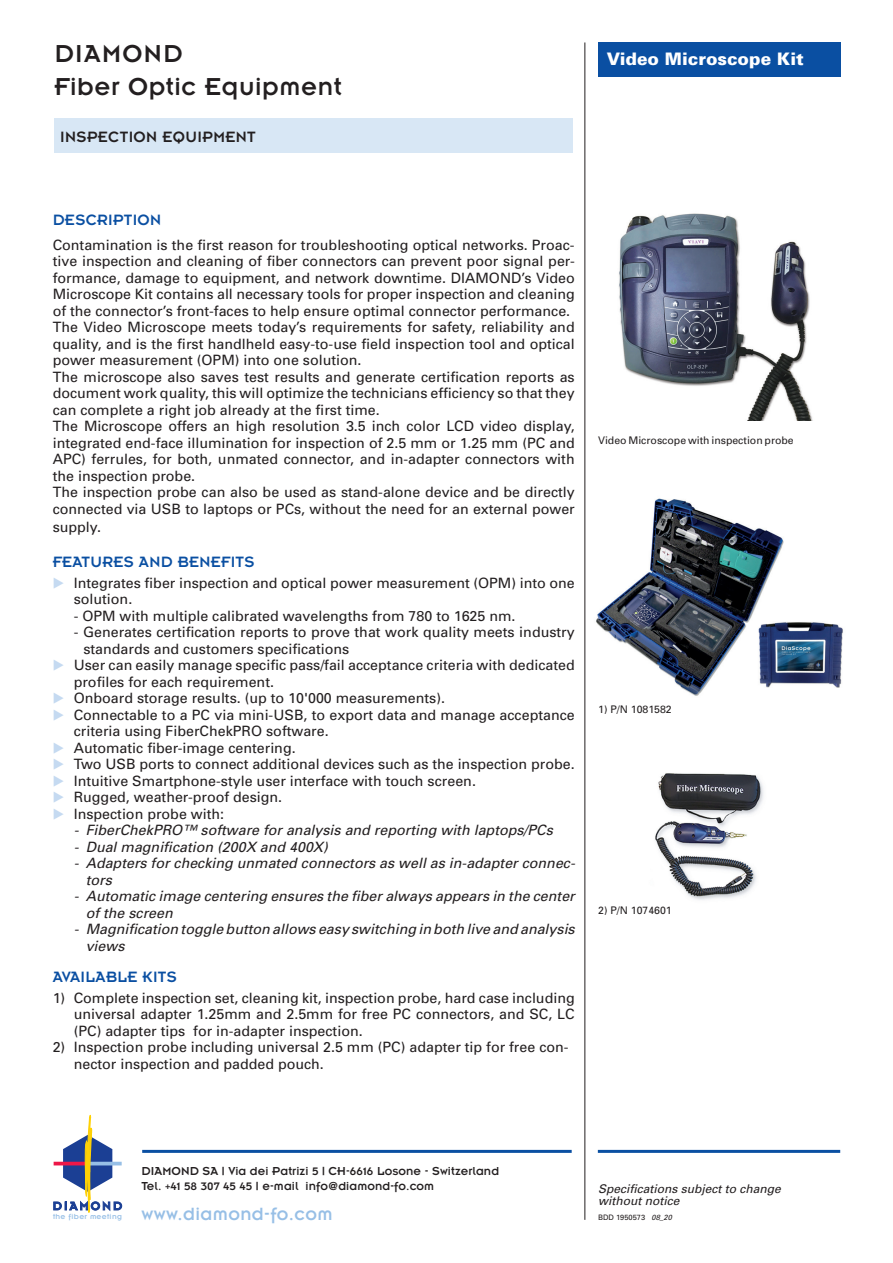
<style>
.page{position:relative;width:893px;height:1263px;background:#fff}
.page>*{position:absolute;margin:0;border:0;box-sizing:border-box;transform-origin:0 0}
.t1{font:27px/33px "Insignia";letter-spacing:.025em;color:#231f20}
.t2{font:19.5px "Insignia";letter-spacing:.02em;color:#97bfe6}
.t3{font:900 17.25px "Univers";color:#fff}
.t4{font:16.5px "Insignia";letter-spacing:.02em;color:#0a4fa2}
.t5{font:16.5px "Insignia";letter-spacing:.025em;color:#231f20}
.t6{font:14.25px/16.5px "Univers";color:#231f20}
.t7{font:italic 14.25px/16.5px "Univers";color:#231f20}
.t8{font:12.75px/15.9px "Insignia";letter-spacing:.01em;color:#231f20}
.t9{font:italic 12px/12px "Univers";color:#231f20}
.t10{font:10.5px "Univers";color:#231f20}
.t11{font:8.1px "Insignia A";letter-spacing:.035em;color:#97bfe6}
.t12{font:7.5px "Univers";color:#231f20}
.s1{font-size:12px}
.s2{font-size:9px}
.s3{font-style:italic}
</style>
<div class="page">
<div style="left:598px;top:42px;width:242px;height:34px;background:#0a4fa2"></div>
<div style="left:54px;top:119px;width:519px;height:34px;background:#d8e7f5"></div>
<hr style="left:584px;top:42px;width:1px;height:1178px;background:#231f20">
<hr style="left:142px;top:1150px;width:430px;height:3px;background:#0a4fa2">
<hr style="left:598px;top:1150px;width:242px;height:3px;background:#0a4fa2">
<svg style="left:53px;top:1115px;width:69px;height:98px"></svg>
<img style="left:655px;top:773px;width:109px;height:127px">
<img style="left:619px;top:213px;width:194px;height:208px">
<img style="left:596px;top:498px;width:188px;height:198px">
<img style="left:757px;top:620px;width:86px;height:71px">
<h1 class="t1" style="left:54px;top:37px;width:289px">DIAMOND<br>Fiber Optic Equipment</h1>
<p class="t5" style="left:60px;top:128px;width:197px">INSPECTION EQUIPMENT</p>
<p class="t3" style="left:607px;top:48px;width:199px">Video Microscope Kit</p>
<p class="t4" style="left:53px;top:211px;width:110px">DESCRIPTION</p>
<p class="t6" style="left:53px;top:236px;width:524px">Contamination is the first reason for troubleshooting optical networks. Proac&shy;tive inspection and cleaning of fiber connectors can prevent poor signal per&shy;formance, damage to equipment, and network downtime. DIAMOND’s Video Microscope Kit contains all necessary tools for proper inspection and cleaning of the connector’s front-faces to help ensure optimal connector performance.<br>The Video Microscope meets today’s requirements for safety, reliability and quality, and is the first handlheld easy-to-use field inspection tool and optical power measurement (OPM) into one solution.<br>The microscope also saves test results and generate certification reports as document work quality, this will optimize the technicians efficiency so that they can complete a right job already at the first time.<br>The Microscope offers an high resolution 3.5 inch color LCD video display, integrated end-face illumination for inspection of 2.5 mm or 1.25 mm (PC and APC) ferrules, for both, unmated connector, and in-adapter connectors with the inspection probe.<br>The inspection probe can also be used as stand-alone device and be directly connected via USB to laptops or PCs, without the need for an external power supply.</p>
<p class="t4" style="left:53px;top:553px;width:203px">FEATURES AND BENEFITS</p>
<p class="t6" style="left:74px;top:574px;width:503px">Integrates fiber inspection and optical power measurement (OPM) into one solution.</p>
<p class="t6" style="left:74px;top:607px;width:443px">- OPM with multiple calibrated wavelengths from 780 to 1625 nm.</p>
<p class="t6" style="left:74px;top:624px;width:502px">- Generates certification reports to prove that work quality meets industry</p>
<p class="t6" style="left:83px;top:640px;width:268px">standards and customers specifications</p>
<p class="t6" style="left:74px;top:657px;width:503px">User can easily manage specific pass/fail acceptance criteria with dedicated</p>
<p class="t6" style="left:74px;top:673px;width:202px">profiles for each requirement.</p>
<p class="t6" style="left:74px;top:690px;width:373px">Onboard storage results. (up to 10'000 measurements).</p>
<p class="t6" style="left:74px;top:706px;width:503px">Connectable to a PC via mini-USB, to export data and manage acceptance</p>
<p class="t6" style="left:74px;top:723px;width:256px">criteria using FiberChekPRO software.</p>
<p class="t6" style="left:74px;top:739px;width:223px">Automatic fiber-image centering.</p>
<p class="t6" style="left:74px;top:756px;width:503px">Two USB ports to connect additional devices such as the inspection probe.</p>
<p class="t6" style="left:74px;top:772px;width:404px">Intuitive Smartphone-style user interface with touch screen.</p>
<p class="t6" style="left:74px;top:789px;width:210px">Rugged, weather-proof design.</p>
<p class="t6" style="left:74px;top:805px;width:152px">Inspection probe with:</p>
<p class="t7" style="left:74px;top:822px;width:481px">- FiberChekPRO™ software for analysis and reporting with laptops/PCs</p>
<p class="t7" style="left:74px;top:838px;width:256px">- Dual magnification (200X and 400X)</p>
<p class="t7" style="left:86px;top:855px;width:491px;text-indent:-12px">- Adapters for checking unmated connectors as well as in-adapter connec&shy;tors</p>
<p class="t7" style="left:86px;top:888px;width:491px;text-indent:-12px">- Automatic image centering ensures the fiber always appears in the center of the screen</p>
<p class="t7" style="left:86px;top:921px;width:490px;text-indent:-12px">- Magnification toggle button allows easy switching in both live and analysis views</p>
<p class="t4" style="left:53px;top:968px;width:126px">AVAILABLE KITS</p>
<p class="t6" style="left:74px;top:989px;width:503px;text-align:justify;text-indent:-21px">1) Complete inspection set, cleaning kit, inspection probe, hard case including universal adapter 1.25mm and 2.5mm for free PC connectors, and SC, LC (PC) adapter tips for in-adapter inspection.</p>
<p class="t6" style="left:74px;top:1039px;width:496px;text-indent:-21px">2) Inspection probe including universal 2.5 mm (PC) adapter tip for free con&shy;nector inspection and padded pouch.</p>
<p class="t10" style="left:598px;top:434px;width:197px">Video Microscope with inspection probe</p>
<p class="t10" style="left:598px;top:702px;width:75px">1) P/N 1081582</p>
<p class="t10" style="left:598px;top:903px;width:75px">2) P/N 1074601</p>
<p class="t11" style="left:53px;top:1212px;width:70px">the fiber meeting</p>
<p class="t8" style="left:142px;top:1162px;width:359px">DIAMOND SA | Via dei Patrizi <span class="s1">5</span> | CH-<span class="s1">6616</span> Losone - Switzerland<br>Tel. <span class="s2">+</span><span class="s1">41 58 307 45 45</span> | e-mail info@diamond-fo.com</p>
<h2 class="t2" style="left:142px;top:1204px;width:192px">www.diamond-fo.com</h2>
<p class="t9" style="left:598px;top:1183px;width:184px">Specifications subject to change without notice</p>
<p class="t12" style="left:598px;top:1213px;width:75px">BDD 1950573 <span class="s3">08_20</span></p>
</div>
